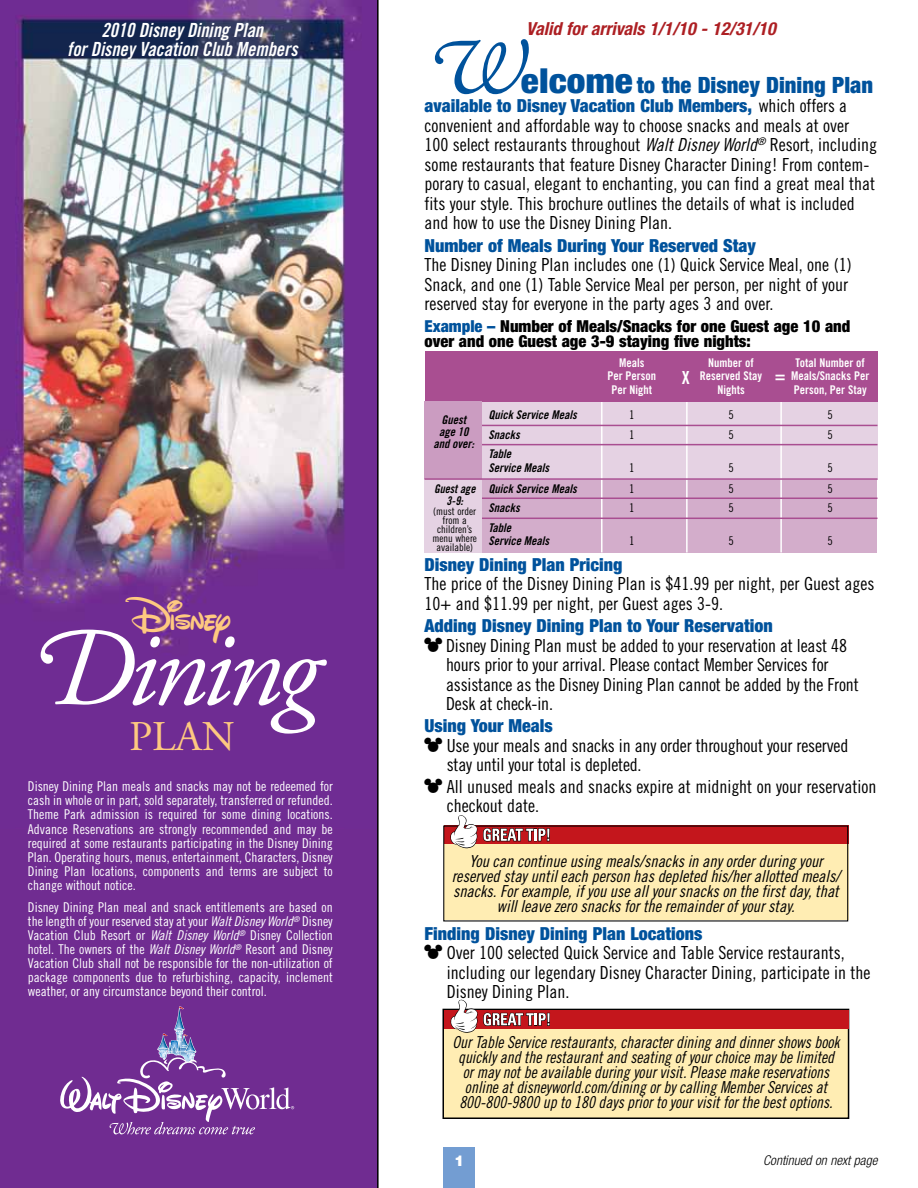
<style>
.page{position:relative;width:918px;height:1188px;background:#fff}
.page>*{position:absolute;margin:0;border:0;box-sizing:border-box;transform-origin:0 0}
.t1{font:italic 110.1px "Adobe Garamond Pro";letter-spacing:-.05em;color:#fff}
.t2{font:italic 79.5px "Adobe Garamond Pro";color:#00529c;scale:1.08 1}
.t3{font:45.75px "Walt Disney Scriptv 4.1";letter-spacing:-.04em;color:#fec980}
.t4{font:42.3px "Adobe Garamond Pro";color:#fec980}
.t5{font:900 condensed 22.5px "Helvetica Neue";color:#00529c}
.t6{font:19.5px "Trade Gothic Bold Cond Twenty Obl";color:#fff;scale:.95 1}
.t7{font:18px/19.5px "Trade Gothic Cond Eighteen";color:#000}
.t8{font:900 condensed 18px "Helvetica Neue";color:#00529c}
.t9{font:italic 700 condensed 18px "Helvetica Neue";color:#ad1f23}
.t10{font:18px "Trade Gothic Bold Cond Twenty";color:#fff}
.t11{font:16.5px/15px "Trade Gothic Cond Eighteen Obl";color:#000;text-align:center;scale:.95 1}
.t12{font:16.5px/15px "Trade Gothic Cond Eighteen Obl";color:#000;text-align:center}
.t13{font:900 condensed 16.5px/15px "Helvetica Neue";color:#000}
.t14{font:900 15px "Helvetica Neue";color:#fff}
.t15{font:13.5px/14.1px "Trade Gothic Cond Eighteen";color:#fff;text-align:justify}
.t16{font:italic 300 condensed 13.5px "Helvetica Neue";color:#000}
.t17{font:12px/19.5px "Trade Gothic Bold Cond Twenty Obl";color:#000}
.t18{font:12px/13.5px "Trade Gothic Bold Cond Twenty";color:#fff;text-align:center}
.t19{font:12px/19.5px "Trade Gothic Cond Eighteen";color:#000}
.t20{font:12px/12px "Trade Gothic Bold Cond Twenty Obl";color:#000;text-align:center;scale:.95 1}
.t21{font:10.5px/9px "Trade Gothic Cond Eighteen";color:#000;text-align:center}
.s1{font-size:34.5px}
.s2{font-family:"Trade Gothic Cond Eighteen";font-weight:400;font-stretch:normal;color:#000}
.s3{font-family:"Trade Gothic Cond Eighteen Obl"}
.s4{color:#00529c}
.s5{font-family:"Disney Ding 2"}
</style>
<div class="page">
<img style="left:0;top:0;width:379px;height:1188px">
<svg style="left:60px;top:1007px;width:234px;height:127px;background:#7e439d"></svg>
<div style="left:443px;top:1148px;width:32px;height:40px;background:#739dd2"></div>
<div style="left:424px;top:425px;width:453px;height:127px;background:#d3adcb"></div>
<div style="left:425px;top:352px;width:453px;height:128px;background:#e5d2e3"></div>
<hr style="left:601px;top:400px;width:2px;height:152px;background:#fff">
<hr style="left:686px;top:400px;width:2px;height:152px;background:#fff">
<hr style="left:780px;top:400px;width:2px;height:152px;background:#fff">
<hr style="left:424px;top:425px;width:454px;height:1px;background:#a94e91">
<hr style="left:424px;top:444px;width:454px;height:1px;background:#a94e91">
<div style="left:425px;top:352px;width:453px;height:50px;background:#a94e91"></div>
<hr style="left:424px;top:498px;width:454px;height:1px;background:#a94e91">
<hr style="left:424px;top:518px;width:454px;height:1px;background:#a94e91">
<div style="left:424px;top:479px;width:58px;height:73px;background:#e5d2e3"></div>
<div style="left:424px;top:402px;width:58px;height:77px;background:#cb9cc1"></div>
<hr style="left:424px;top:478px;width:454px;height:2px;background:#a94e91">
<div style="left:444px;top:826px;width:404px;height:94px;background:#ffedb3"></div>
<div style="left:444px;top:826px;width:404px;height:18px;background:#c4161c"></div>
<svg style="left:450px;top:815px;width:100px;height:33px"></svg>
<div style="left:443px;top:1009px;width:406px;height:109px;background:#ffedb3"></div>
<div style="left:442px;top:1009px;width:407px;height:110px;border:2px solid #000"></div>
<div style="left:444px;top:1010px;width:404px;height:18px;background:#c4161c"></div>
<svg style="left:451px;top:1000px;width:99px;height:33px"></svg>
<p class="t6" style="left:102px;top:18px;width:171px">2010 Disney Dining Plan</p>
<p class="t9" style="left:526px;top:18px;width:251px">Valid for arrivals 1/1/10 - 12/31/10</p>
<p class="t6" style="left:67px;top:37px;width:244px">for Disney Vacation Club Members</p>
<h2 class="t2" style="left:424px;top:20px;width:94px">W</h2>
<p class="t5" style="left:521px;top:71px;width:354px"><span class="s1">elcome</span> to the Disney Dining Plan</p>
<p class="t8" style="left:424px;top:95px;width:424px">available to Disney Vacation Club Members, <span class="s2">which offers a</span></p>
<p class="t7" style="left:425px;top:116px;width:454px">convenient and affordable way to choose snacks and meals at over 100 select restaurants throughout <span class="s3">Walt Disney World</span><sup>®</sup> Resort, including some restaurants that feature Disney Character Dining! From contem&shy;porary to casual, elegant to enchanting, you can find a great meal that fits your style. This brochure outlines the details of what is included and how to use the Disney Dining Plan.</p>
<p class="t8" style="left:425px;top:234px;width:333px">Number of Meals During Your Reserved Stay</p>
<p class="t7" style="left:425px;top:255px;width:429px">The Disney Dining Plan includes one (1) Quick Service Meal, one (1)<br>Snack, and one (1) Table Service Meal per person, per night of your reserved stay for everyone in the party ages 3 and over.</p>
<p class="t13" style="left:425px;top:318px;width:427px"><span class="s4">Example –</span> Number of Meals/Snacks for one Guest age 10 and over and one Guest age 3-9 staying five nights:</p>
<h3 class="t3" style="left:131px;top:585px;width:101px">Disney</h3>
<h1 class="t1" style="left:26px;top:603px;width:294px">Dining</h1>
<h3 class="t4" style="left:129px;top:711px;width:107px">plaN</h3>
<p class="t15" style="left:28px;top:779px;width:306px">Disney Dining Plan meals and snacks may not be redeemed for cash in whole or in part, sold separately, transferred or refunded.<br>Theme Park admission is required for some dining locations.<br>Advance Reservations are strongly recommended and may be required at some restaurants participating in the Disney Dining Plan. Operating hours, menus, entertainment, Characters, Disney Dining Plan locations, components and terms are subject to change without notice.</p>
<p class="t15" style="left:28px;top:901px;width:306px">Disney Dining Plan meal and snack entitlements are based on the length of your reserved stay at your <span class="s3">Walt Disney World</span><sup>®</sup> Disney Vacation Club Resort or <span class="s3">Walt Disney World</span><sup>®</sup> Disney Collection hotel. The owners of the <span class="s3">Walt Disney World</span><sup>®</sup> Resort and Disney Vacation Club shall not be responsible for the non-utilization of package components due to refurbishing, capacity, inclement weather, or any circumstance beyond their control.</p>
<p class="t17" style="left:434px;top:413px;width:42px;line-height:12px;text-align:center">Guest age 10 and over:</p>
<p class="t20" style="left:434px;top:482px;width:45px">Guest age<br>3-9:</p>
<p class="t21" style="left:432px;top:507px;width:46px">(must order from a children’s menu where available)</p>
<p class="t17" style="left:488px;top:405px;width:90px">Quick Service Meals<br>Snacks<br>Table</p>
<p class="t17" style="left:488px;top:457px;width:90px;line-height:21px">Service Meals<br>Quick Service Meals</p>
<p class="t17" style="left:488px;top:498px;width:33px">Snacks<br>Table</p>
<p class="t17" style="left:488px;top:531px;width:62px">Service Meals</p>
<p class="t18" style="left:607px;top:355px;width:50px">Meals<br>Per Person<br>Per Night</p>
<p class="t19" style="left:629px;top:405px;width:7px">1<br>1</p>
<p class="t19" style="left:629px;top:457px;width:7px;line-height:21px">1<br>1</p>
<p class="t19" style="left:629px;top:498px;width:7px">1</p>
<p class="t19" style="left:629px;top:531px;width:7px">1</p>
<p class="t18" style="left:700px;top:355px;width:64px">Number of<br>Reserved Stay<br>Nights</p>
<p class="t19" style="left:728px;top:405px;width:7px">5<br>5</p>
<p class="t19" style="left:728px;top:457px;width:7px;line-height:21px">5<br>5</p>
<p class="t19" style="left:728px;top:498px;width:7px">5</p>
<p class="t19" style="left:728px;top:531px;width:7px">5</p>
<p class="t18" style="left:791px;top:355px;width:80px">Total Number of<br>Meals/Snacks Per<br>Person, Per Stay</p>
<p class="t19" style="left:828px;top:405px;width:7px">5<br>5</p>
<p class="t19" style="left:828px;top:457px;width:7px;line-height:21px">5<br>5</p>
<p class="t19" style="left:828px;top:498px;width:7px">5</p>
<p class="t19" style="left:828px;top:531px;width:7px">5</p>
<p class="t10" style="left:682px;top:367px;width:9px">X</p>
<p class="t10" style="left:775px;top:364px;width:12px">=</p>
<p class="t8" style="left:425px;top:554px;width:200px">Disney Dining Plan Pricing</p>
<p class="t7" style="left:425px;top:574px;width:451px">The price of the Disney Dining Plan is $41.99 per night, per Guest ages<br>10+ and $11.99 per night, per Guest ages 3-9.</p>
<p class="t8" style="left:425px;top:615px;width:350px">Adding Disney Dining Plan to Your Reservation</p>
<p class="t7" style="left:446px;top:635px;width:414px;text-indent:-22px"><span class="s5">E</span> Disney Dining Plan must be added to your reservation at least 48 hours prior to your arrival. Please contact Member Services for assistance as the Disney Dining Plan cannot be added by the Front Desk at check-in.</p>
<p class="t8" style="left:425px;top:715px;width:130px">Using Your Meals</p>
<p class="t7" style="left:447px;top:735px;width:403px;text-indent:-22px"><span class="s5">E</span> Use your meals and snacks in any order throughout your reserved stay until your total is depleted.</p>
<p class="t7" style="left:447px;top:777px;width:431px;text-indent:-22px"><span class="s5">E</span> All unused meals and snacks expire at midnight on your reservation checkout date.</p>
<p class="t12" style="left:452px;top:853px;width:390px">You can continue using meals/snacks in any order during your reserved stay until each person has depleted his/her allotted meals/ snacks. For example, if you use all your snacks on the first day, that will leave zero snacks for the remainder of your stay.</p>
<p class="t8" style="left:425px;top:922px;width:280px">Finding Disney Dining Plan Locations</p>
<p class="t7" style="left:447px;top:943px;width:425px;text-indent:-22px"><span class="s5">E</span> Over 100 selected Quick Service and Table Service restaurants, including our legendary Disney Character Dining, participate in the<br>Disney Dining Plan.</p>
<p class="t11" style="left:452px;top:1034px;width:409px">Our Table Service restaurants, character dining and dinner shows book quickly and the restaurant and seating of your choice may be limited or may not be available during your visit. Please make reservations online at disneyworld.com/dining or by calling Member Services at 800-800-9800 up to 180 days prior to your visit for the best options.</p>
<p class="t14" style="left:454px;top:1151px;width:12px">1</p>
<p class="t16" style="left:763px;top:1152px;width:116px">Continued on next page</p>
</div>
